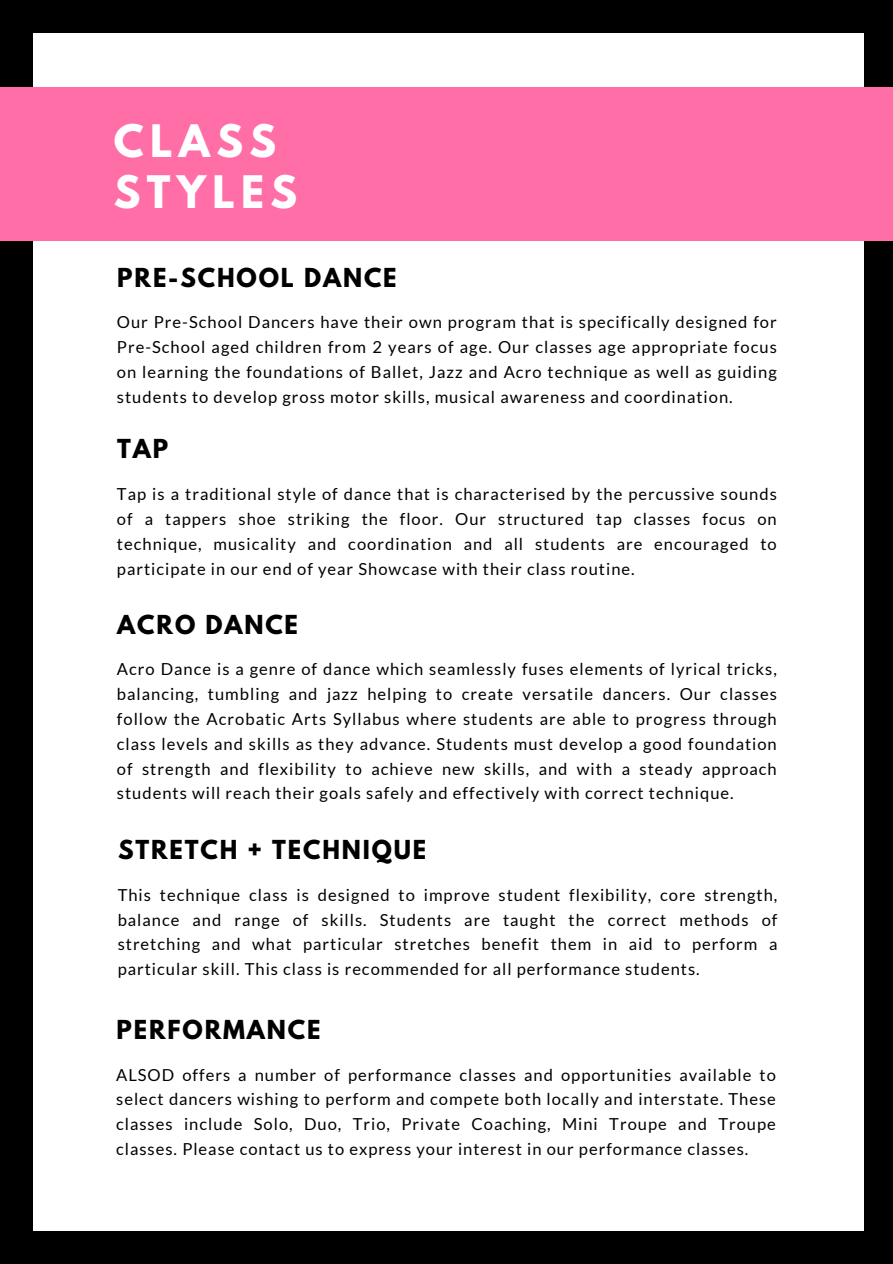
<style>
.page{position:relative;width:893px;height:1264px;background:#fff}
.page>*{position:absolute;margin:0;border:0;box-sizing:border-box;transform-origin:0 0}
.t1{font:700 39.75px/50.7px "League Spartan";letter-spacing:.16em;color:#fff}
.t2{font:700 23.1px "League Spartan";letter-spacing:.08em;color:#000}
.t3{font:16.5px/24.8px "Lato";letter-spacing:.06em;color:#000;text-align:justify}
</style>
<div class="page">
<div style="left:0;top:0;width:892px;height:1263px;background:#000"></div>
<div style="left:34px;top:33px;width:829px;height:1197px;background:#fff"></div>
<div style="left:0;top:87px;width:892px;height:153px;background:#ff6ea7"></div>
<p class="t1" style="left:114px;top:121px;width:185px">CLASS<br>STYLES</p>
<p class="t2" style="left:117px;top:266px;width:281px">PRE-SCHOOL DANCE</p>
<h2 class="t3" style="left:117px;top:310px;width:661px">Our Pre-School Dancers have their own program that is specifically designed for Pre-School aged children from 2 years of age. Our classes age appropriate focus on learning the foundations of Ballet, Jazz and Acro technique as well as guiding students to develop gross motor skills, musical awareness and coordination.</h2>
<p class="t2" style="left:117px;top:437px;width:53px">TAP</p>
<h2 class="t3" style="left:117px;top:481px;width:661px">Tap is a traditional style of dance that is characterised by the percussive sounds of a tappers shoe striking the floor. Our structured tap classes focus on technique, musicality and coordination and all students are encouraged to participate in our end of year Showcase with their class routine.</h2>
<p class="t2" style="left:117px;top:613px;width:182px">ACRO DANCE</p>
<h2 class="t3" style="left:117px;top:656px;width:661px">Acro Dance is a genre of dance which seamlessly fuses elements of lyrical tricks, balancing, tumbling and jazz helping to create versatile dancers. Our classes follow the Acrobatic Arts Syllabus where students are able to progress through class levels and skills as they advance. Students must develop a good foundation of strength and flexibility to achieve new skills, and with a steady approach students will reach their goals safely and effectively with correct technique.</h2>
<p class="t2" style="left:118px;top:838px;width:310px">STRETCH + TECHNIQUE</p>
<h2 class="t3" style="left:118px;top:882px;width:661px">This technique class is designed to improve student flexibility, core strength, balance and range of skills. Students are taught the correct methods of stretching and what particular stretches benefit them in aid to perform a particular skill. This class is recommended for all performance students.</h2>
<h2 class="t2" style="left:116px;top:1018px;width:205px">PERFORMANCE</h2>
<p class="t3" style="left:116px;top:1061px;width:661px">ALSOD offers a number of performance classes and opportunities available to select dancers wishing to perform and compete both locally and interstate. These classes include Solo, Duo, Trio, Private Coaching, Mini Troupe and Troupe classes. Please contact us to express your interest in our performance classes.</p>
</div>
